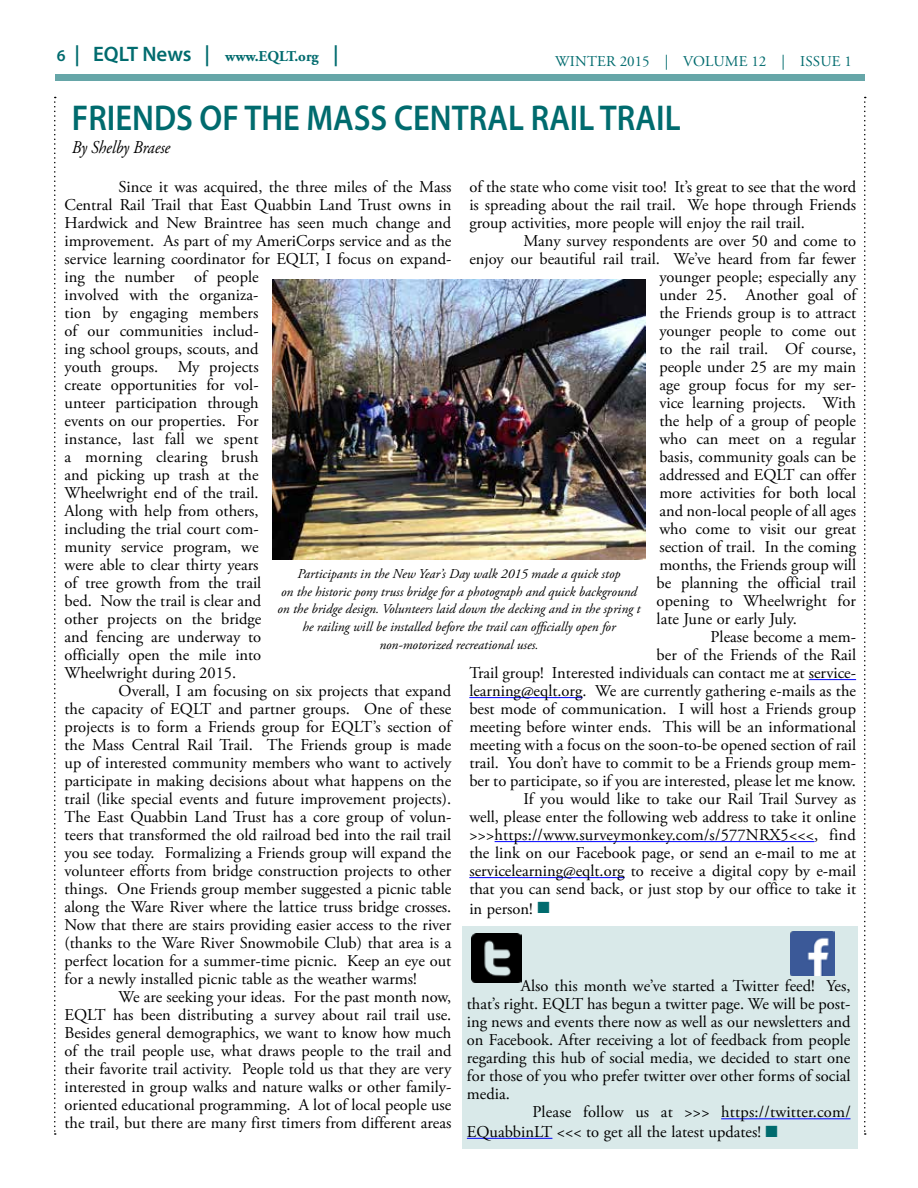
<style>
.page{position:relative;width:918px;height:1188px;background:#fff}
.page>*{position:absolute;margin:0;border:0;box-sizing:border-box;transform-origin:0 0}
.t1{font:600 36px "Myriad Pro";color:#006b6e;scale:.9 1}
.t2{font:italic 18px "Adobe Garamond Pro";color:#000;scale:.9 1}
.t3{font:16.5px/18px "Adobe Garamond Pro";color:#000;text-align:justify}
.t4{font:15px "Adobe Garamond Pro";letter-spacing:.015em;color:#006b6e}
.t5{font:700 15px "Adobe Garamond Pro";color:#006b6e}
.t6{font:italic 13.5px/18px "Adobe Garamond Pro";color:#000;text-align:center}
.s1{font-family:"Myriad Pro";font-weight:600;font-size:16.5px}
.s2{font-family:"Myriad Pro";font-weight:600;font-size:21px}
.s3{color:#006b6e}
</style>
<div class="page">
<div style="left:55px;top:74px;width:810px;height:7px;background:#66a6a8"></div>
<svg style="left:54px;top:97px;width:2px;height:1038px"></svg>
<svg style="left:864px;top:97px;width:2px;height:1038px"></svg>
<hr style="left:809px;top:679px;width:47px;height:1px;background:#00f">
<hr style="left:469px;top:697px;width:114px;height:1px;background:#00f">
<hr style="left:495px;top:841px;width:320px;height:1px;background:#00f">
<hr style="left:469px;top:877px;width:156px;height:1px;background:#00f">
<div style="left:462px;top:927px;width:396px;height:222px;background:#d9e9e9"></div>
<img style="left:272px;top:280px;width:374px;height:279px">
<hr style="left:721px;top:1118px;width:129px;height:1px;background:#00f">
<hr style="left:467px;top:1138px;width:85px;height:1px;background:#00f">
<img style="left:791px;top:932px;width:44px;height:44px">
<img style="left:472px;top:933px;width:50px;height:50px">
<p class="t5" style="left:57px;top:48px;width:283px"><span class="s1">6</span> <span class="s2">| EQLT News |</span> www.EQLT.org <span class="s2">|</span></p>
<p class="t4" style="left:555px;top:52px;width:298px">WINTER 2015 | Volume 12 | Issue 1</p>
<h1 class="t1" style="left:72px;top:95px;width:678px">FRIENDS OF THE MASS CENTRAL RAIL TRAIL</h1>
<p class="t2" style="left:72px;top:136px;width:111px">By Shelby Braese</p>
<p class="t3" style="left:65px;top:178px;width:388px;text-align:left;text-indent:54px">Since it was acquired, the three miles of the Mass<br>Central Rail Trail that East Quabbin Land Trust owns in<br>Hardwick and New Braintree has seen much change and improvement. As part of my AmeriCorps service and as the service learning coordinator for EQLT, I focus on expand&shy;ing the number of people<br>involved with the organiza-<br>tion by engaging members<br>of our communities includ-<br>ing school groups, scouts, and<br>youth groups. My projects<br>create opportunities for vol-<br>unteer participation through<br>events on our properties. For<br>instance, last fall we spent<br>a morning clearing brush<br>and picking up trash at the<br>Wheelwright end of the trail.<br>Along with help from others,<br>including the trial court com-<br>munity service program, we<br>were able to clear thirty years<br>of tree growth from the trail<br>bed. Now the trail is clear and<br>other projects on the bridge<br>and fencing are underway to<br>officially open the mile into<br>Wheelwright during 2015.</p>
<p class="t3" style="left:65px;top:682px;width:388px;text-indent:54px">Overall, I am focusing on six projects that expand the capacity of EQLT and partner groups. One of these projects is to form a Friends group for EQLT’s section of the Mass Central Rail Trail. The Friends group is made up of interested community members who want to actively participate in making decisions about what happens on the trail (like special events and future improvement projects).<br>The East Quabbin Land Trust has a core group of volun&shy;teers that transformed the old railroad bed into the rail trail you see today. Formalizing a Friends group will expand the volunteer efforts from bridge construction projects to other things. One Friends group member suggested a picnic table along the Ware River where the lattice truss bridge crosses.<br>Now that there are stairs providing easier access to the river (thanks to the Ware River Snowmobile Club) that area is a perfect location for a summer-time picnic. Keep an eye out for a newly installed picnic table as the weather warms!</p>
<p class="t3" style="left:65px;top:988px;width:388px;text-indent:54px">We are seeking your ideas. For the past month now, EQLT has been distributing a survey about rail trail use.<br>Besides general demographics, we want to know how much of the trail people use, what draws people to the trail and their favorite trail activity. People told us that they are very interested in group walks and nature walks or other family&shy;oriented educational programming. A lot of local people use the trail, but there are many first timers from different areas</p>
<p class="t3" style="left:469px;top:178px;width:388px">of the state who come visit too! It’s great to see that the word is spreading about the rail trail. We hope through Friends group activities, more people will enjoy the rail trail.</p>
<p class="t3" style="left:523px;top:232px;width:334px">Many survey respondents are over 50 and come to</p>
<p class="t3" style="left:469px;top:250px;width:388px">enjoy our beautiful rail trail. We’ve heard from far fewer</p>
<p class="t3" style="left:659px;top:268px;width:198px">younger people; especially any</p>
<p class="t3" style="left:659px;top:286px;width:198px">under 25. Another goal of</p>
<p class="t3" style="left:659px;top:304px;width:198px">the Friends group is to attract</p>
<p class="t3" style="left:659px;top:322px;width:198px">younger people to come out</p>
<p class="t3" style="left:659px;top:340px;width:198px">to the rail trail. Of course,</p>
<p class="t3" style="left:659px;top:358px;width:198px">people under 25 are my main</p>
<p class="t3" style="left:659px;top:376px;width:198px">age group focus for my ser-</p>
<p class="t3" style="left:659px;top:394px;width:198px">vice learning projects. With</p>
<p class="t3" style="left:659px;top:412px;width:198px">the help of a group of people</p>
<p class="t3" style="left:659px;top:430px;width:198px">who can meet on a regular</p>
<p class="t3" style="left:659px;top:448px;width:198px">basis, community goals can be</p>
<p class="t3" style="left:659px;top:466px;width:198px">addressed and EQLT can offer</p>
<p class="t3" style="left:659px;top:484px;width:198px">more activities for both local</p>
<p class="t3" style="left:659px;top:502px;width:198px">and non-local people of all ages</p>
<p class="t3" style="left:659px;top:520px;width:198px">who come to visit our great</p>
<p class="t3" style="left:659px;top:538px;width:198px">section of trail. In the coming</p>
<p class="t3" style="left:659px;top:556px;width:198px">months, the Friends group will</p>
<p class="t3" style="left:657px;top:574px;width:201px">be planning the official trail</p>
<p class="t3" style="left:657px;top:592px;width:201px">opening to Wheelwright for</p>
<p class="t3" style="left:657px;top:610px;width:142px">late June or early July.</p>
<p class="t3" style="left:711px;top:628px;width:147px">Please become a mem-</p>
<p class="t3" style="left:657px;top:646px;width:201px">ber of the Friends of the Rail</p>
<p class="t3" style="left:469px;top:664px;width:388px">Trail group! Interested individuals can contact me at service-</p>
<p class="t3" style="left:469px;top:682px;width:388px">learning@eqlt.org. We are currently gathering e-mails as the</p>
<p class="t3" style="left:469px;top:700px;width:388px">best mode of communication. I will host a Friends group</p>
<p class="t3" style="left:469px;top:718px;width:388px">meeting before winter ends. This will be an informational</p>
<p class="t3" style="left:469px;top:736px;width:388px">meeting with a focus on the soon-to-be opened section of rail</p>
<p class="t3" style="left:469px;top:754px;width:388px">trail. You don’t have to commit to be a Friends group mem-</p>
<p class="t3" style="left:469px;top:772px;width:388px">ber to participate, so if you are interested, please let me know.</p>
<p class="t3" style="left:523px;top:790px;width:334px">If you would like to take our Rail Trail Survey as</p>
<p class="t3" style="left:469px;top:808px;width:388px">well, please enter the following web address to take it online</p>
<p class="t3" style="left:469px;top:826px;width:388px">&gt;&gt;&gt;https://www.surveymonkey.com/s/577NRX5&lt;&lt;&lt;, find</p>
<p class="t3" style="left:469px;top:844px;width:388px">the link on our Facebook page, or send an e-mail to me at</p>
<p class="t3" style="left:469px;top:862px;width:388px">servicelearning@eqlt.org to receive a digital copy by e-mail</p>
<p class="t3" style="left:469px;top:880px;width:388px">that you can send back, or just stop by our office to take it</p>
<p class="t3" style="left:469px;top:900px;width:82px">in person! <span class="s3">■</span></p>
<p class="t6" style="left:277px;top:565px;width:364px">Participants in the New Year’s Day walk 2015 made a quick stop<br>on the historic pony truss bridge for a photograph and quick background on the bridge design. Volunteers laid down the decking and in the spring t he railing will be installed before the trail can officially open for non-motorized recreational uses.</p>
<p class="t3" style="left:467px;top:978px;width:385px;text-indent:54px">Also this month we’ve started a Twitter feed! Yes, that’s right. EQLT has begun a twitter page. We will be post&shy;ing news and events there now as well as our newsletters and on Facebook. After receiving a lot of feedback from people regarding this hub of social media, we decided to start one for those of you who prefer twitter over other forms of social media.</p>
<p class="t3" style="left:467px;top:1103px;width:385px;line-height:19.5px;text-indent:65px">Please follow us at &gt;&gt;&gt; https://twitter.com/<br>EQuabbinLT &lt;&lt;&lt; to get all the latest updates! <span class="s3">■</span></p>
</div>
